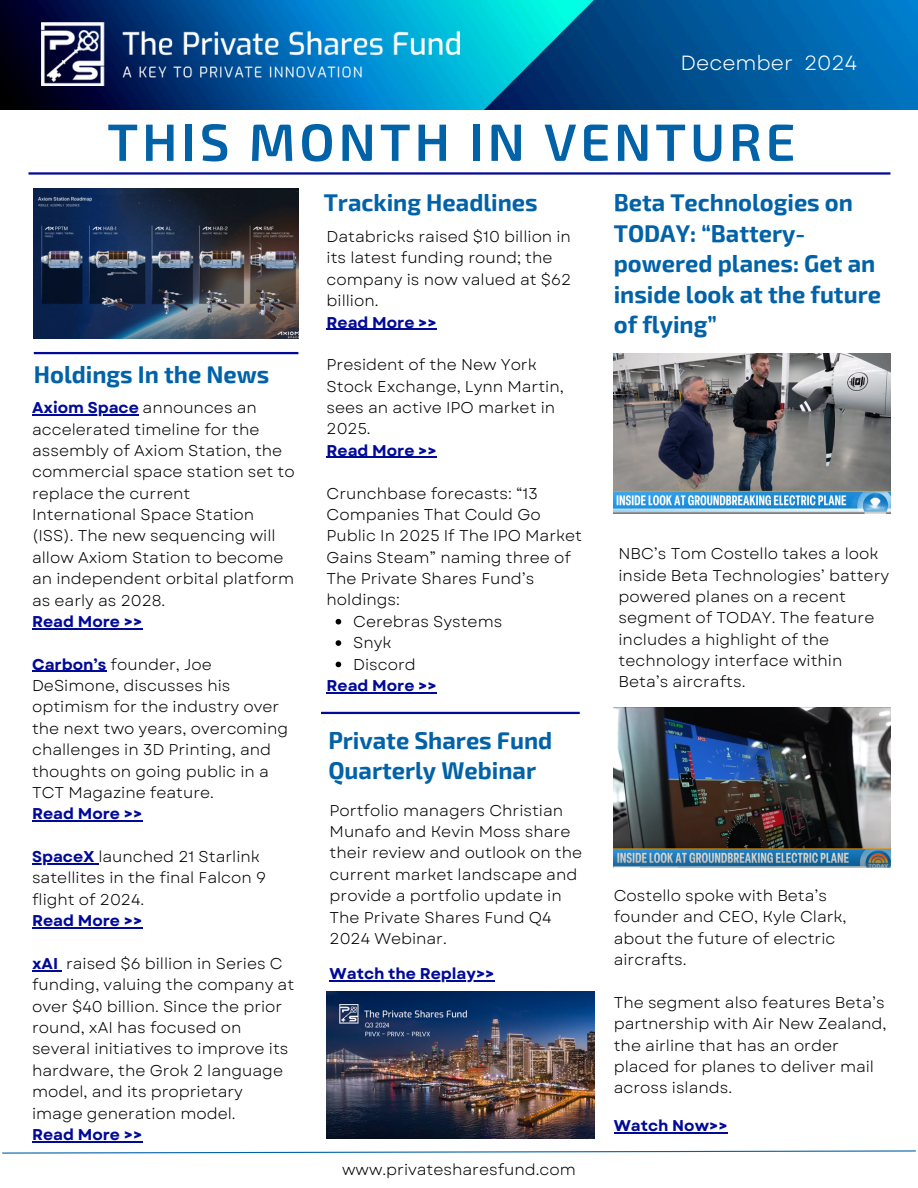
<style>
.page{position:relative;width:918px;height:1188px;background:#fff}
.page>*{position:absolute;margin:0;border:0;box-sizing:border-box;transform-origin:0 0}
.t1{font:600 52.5px "Exo 2";letter-spacing:.07em;color:#0262a8}
.t2{font:700 23.7px/30.3px "Exo 2";color:#0262a8}
.t3{font:20.55px "Garet";color:#fff}
.t4{font:15.6px/21.3px "Garet";color:#000}
.t5{font:700 15.6px "Garet";color:#010999}
.s1{font-weight:700;color:#010999}
</style>
<div class="page">
<hr style="left:28px;top:172px;width:862px;height:3px;background:#010999">
<svg style="left:2px;top:1150px;width:914px;height:4px"></svg>
<img style="left:0;top:0;width:918px;height:110px">
<img style="left:42px;top:23px;width:417px;height:63px">
<img style="left:614px;top:353px;width:276px;height:161px">
<hr style="left:34px;top:352px;width:264px;height:2px;background:#010999">
<img style="left:34px;top:189px;width:264px;height:150px">
<hr style="left:321px;top:712px;width:259px;height:2px;background:#010999">
<img style="left:327px;top:992px;width:267px;height:146px">
<img style="left:614px;top:707px;width:276px;height:161px">
<hr style="left:327px;top:329px;width:110px;height:1px;background:#010999">
<hr style="left:327px;top:457px;width:110px;height:1px;background:#010999">
<svg style="left:336px;top:619px;width:5px;height:6px"></svg>
<svg style="left:336px;top:640px;width:5px;height:6px"></svg>
<svg style="left:336px;top:662px;width:5px;height:5px"></svg>
<hr style="left:327px;top:692px;width:110px;height:1px;background:#010999">
<hr style="left:32px;top:414px;width:107px;height:1px;background:#010999">
<hr style="left:32px;top:628px;width:110px;height:1px;background:#010999">
<hr style="left:32px;top:671px;width:74px;height:1px;background:#010999">
<hr style="left:32px;top:820px;width:110px;height:2px;background:#010999">
<hr style="left:32px;top:863px;width:66px;height:1px;background:#010999">
<hr style="left:32px;top:927px;width:110px;height:1px;background:#010999">
<svg style="left:32px;top:970px;width:30px;height:1px"></svg>
<hr style="left:32px;top:1141px;width:110px;height:1px;background:#010999">
<hr style="left:614px;top:1132px;width:114px;height:1px;background:#010999">
<hr style="left:330px;top:980px;width:165px;height:1px;background:#010999">
<h3 class="t3" style="left:681px;top:48px;width:178px">December 2024</h3>
<h1 class="t1" style="left:107px;top:108px;width:690px">THIS MONTH IN VENTURE</h1>
<h2 class="t2" style="left:34px;top:358px;width:237px">Holdings In the News</h2>
<p class="t4" style="left:32px;top:397px;width:264px"><span class="s1">Axiom Space</span> announces an accelerated timeline for the assembly of Axiom Station, the commercial space station set to replace the current<br>International Space Station (ISS). The new sequencing will allow Axiom Station to become an independent orbital platform as early as 2028.</p>
<p class="t5" style="left:32px;top:610px;width:112px">Read More &gt;&gt;</p>
<p class="t4" style="left:32px;top:654px;width:258px"><span class="s1">Carbon’s</span> founder, Joe<br>DeSimone, discusses his optimism for the industry over the next two years, overcoming challenges in 3D Printing, and thoughts on going public in a<br>TCT Magazine feature.</p>
<p class="t5" style="left:32px;top:803px;width:112px">Read More &gt;&gt;</p>
<p class="t4" style="left:32px;top:846px;width:235px"><span class="s1">SpaceX</span> launched 21 Starlink satellites in the final Falcon 9 flight of 2024.</p>
<p class="t5" style="left:32px;top:910px;width:112px">Read More &gt;&gt;</p>
<p class="t4" style="left:32px;top:953px;width:264px"><span class="s1">xAI</span> raised $6 billion in Series C funding, valuing the company at over $40 billion. Since the prior round, xAI has focused on several initiatives to improve its hardware, the Grok 2 language model, and its proprietary image generation model.</p>
<p class="t5" style="left:32px;top:1123px;width:112px">Read More &gt;&gt;</p>
<h2 class="t2" style="left:324px;top:186px;width:216px">Tracking Headlines</h2>
<p class="t4" style="left:327px;top:226px;width:246px">Databricks raised $10 billion in its latest funding round; the company is now valued at $62 billion.</p>
<p class="t5" style="left:327px;top:311px;width:112px">Read More &gt;&gt;</p>
<p class="t4" style="left:327px;top:354px;width:239px">President of the New York<br>Stock Exchange, Lynn Martin, sees an active IPO market in<br>2025.</p>
<p class="t5" style="left:327px;top:439px;width:112px">Read More &gt;&gt;</p>
<p class="t4" style="left:327px;top:482px;width:213px">Crunchbase forecasts: “13</p>
<p class="t4" style="left:327px;top:504px;width:216px">Companies That Could Go</p>
<p class="t4" style="left:327px;top:525px;width:257px">Public In 2025 If The IPO Market</p>
<p class="t4" style="left:327px;top:547px;width:246px">Gains Steam” naming three of</p>
<p class="t4" style="left:327px;top:568px;width:209px">The Private Shares Fund’s</p>
<p class="t4" style="left:327px;top:589px;width:75px">holdings:</p>
<p class="t4" style="left:353px;top:611px;width:151px">Cerebras Systems</p>
<p class="t4" style="left:353px;top:632px;width:40px">Snyk</p>
<p class="t4" style="left:353px;top:653px;width:64px">Discord</p>
<p class="t5" style="left:327px;top:674px;width:112px">Read More &gt;&gt;</p>
<h2 class="t2" style="left:328px;top:724px;width:226px">Private Shares Fund<br>Quarterly Webinar</h2>
<p class="t4" style="left:330px;top:800px;width:254px">Portfolio managers Christian<br>Munafo and Kevin Moss share their review and outlook on the current market landscape and provide a portfolio update in<br>The Private Shares Fund Q4<br>2024 Webinar.</p>
<p class="t5" style="left:330px;top:962px;width:166px">Watch the Replay&gt;&gt;</p>
<p class="t4" style="left:342px;top:1159px;width:235px">www.privatesharesfund.com</p>
<h2 class="t2" style="left:614px;top:187px;width:269px">Beta Technologies on<br>TODAY: “Battery&shy;powered planes: Get an inside look at the future of flying”</h2>
<p class="t4" style="left:619px;top:543px;width:272px">NBC’s Tom Costello takes a look inside Beta Technologies’ battery powered planes on a recent segment of TODAY. The feature includes a highlight of the technology interface within<br>Beta’s aircrafts.</p>
<p class="t4" style="left:614px;top:885px;width:234px">Costello spoke with Beta’s founder and CEO, Kyle Clark, about the future of electric aircrafts.</p>
<p class="t4" style="left:614px;top:992px;width:274px">The segment also features Beta’s partnership with Air New Zealand, the airline that has an order placed for planes to deliver mail across islands.</p>
<p class="t5" style="left:614px;top:1114px;width:115px">Watch Now&gt;&gt;</p>
</div>
